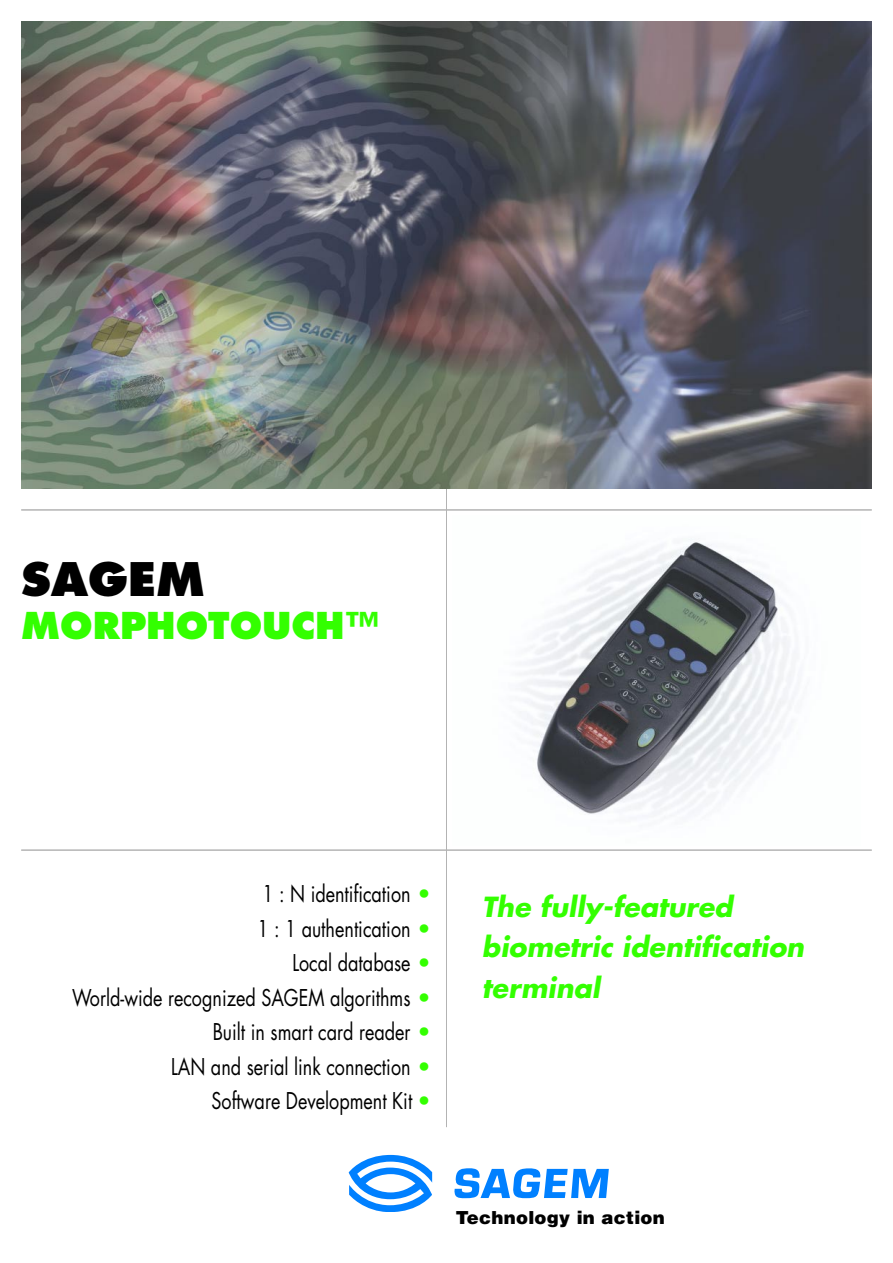
<style>
.page{position:relative;width:893px;height:1263px;background:#fff}
.page>*{position:absolute;margin:0;border:0;box-sizing:border-box;transform-origin:0 0}
.t1{font:800 45px "Futura";color:#000}
.t2{font:800 36px "Futura";color:#3f0}
.t3{font:italic 700 27px/40.5px "Futura";color:#3f0}
.t4{font:22.5px/34.5px "Futura";color:#000;text-align:right;scale:.8 1}
.t5{font:900 18px "Helvetica";letter-spacing:.015em;color:#000}
.s1{color:#3f0}
</style>
<div class="page">
<hr style="left:446px;top:21px;width:1px;height:1106px;background:#b3b3b3">
<hr style="left:21px;top:509px;width:851px;height:1px;background:#b3b3b3">
<hr style="left:21px;top:850px;width:851px;height:1px;background:#b3b3b3">
<svg style="left:454px;top:1168px;width:155px;height:30px"></svg>
<svg style="left:349px;top:1155px;width:83px;height:56px"></svg>
<img style="left:21px;top:21px;width:851px;height:468px">
<img style="left:519px;top:538px;width:280px;height:280px">
<p class="t1" style="left:21px;top:551px;width:185px">SAGEM</p>
<p class="t2" style="left:21px;top:603px;width:359px">MORPHOTOUCH™</p>
<p class="t4" style="left:72px;top:876px;width:450px">1 : N identification <span class="s1">•<br></span>1 : 1 authentication <span class="s1">•<br></span>Local database <span class="s1">•<br></span>World-wide recognized SAGEM algorithms <span class="s1">•<br></span>Built in smart card reader <span class="s1">•<br></span>LAN and serial link connection <span class="s1">•<br></span>Software Development Kit <span class="s1">•</span></p>
<p class="t3" style="left:482px;top:886px;width:324px">The fully-featured biometric identification terminal</p>
<p class="t5" style="left:456px;top:1206px;width:211px">Technology in action</p>
</div>
